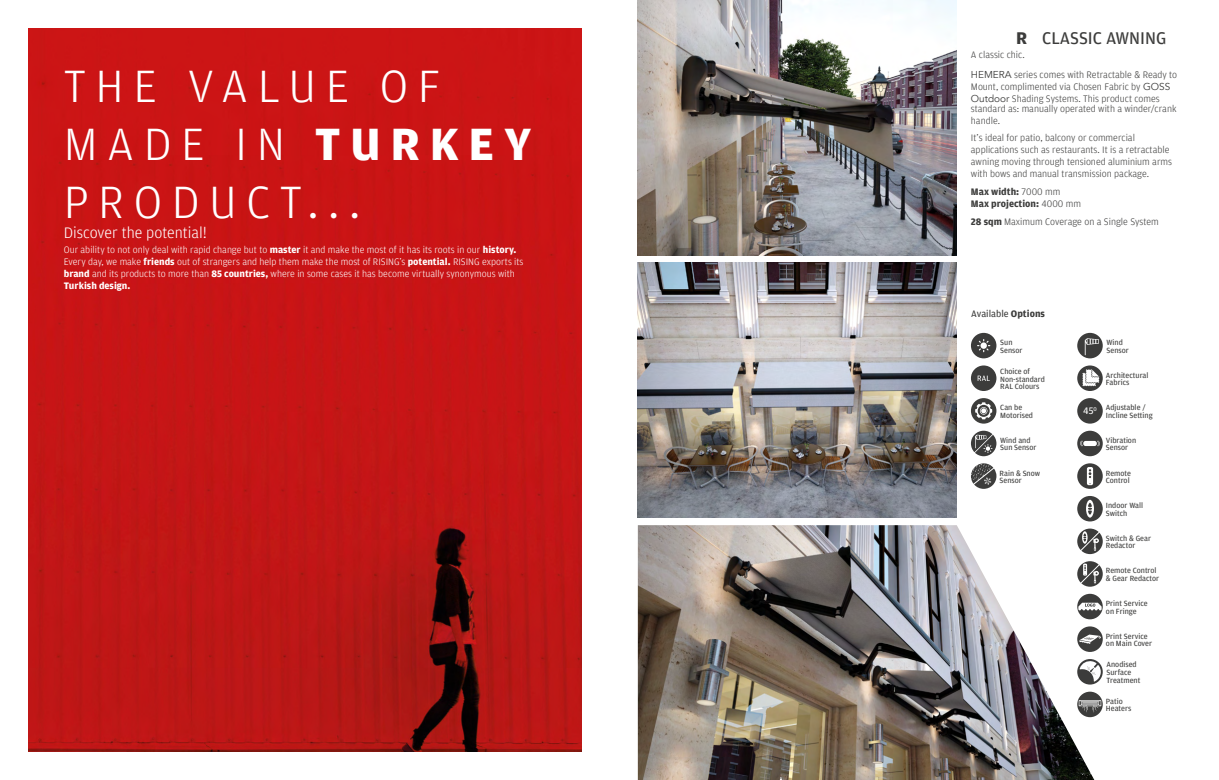
<style>
.page{position:relative;width:1219px;height:780px;background:#fff}
.page>*{position:absolute;margin:0;border:0;box-sizing:border-box;transform-origin:0 0}
.t1{font:300 48px/57.6px "Amplitude";letter-spacing:.2em;color:#fff}
.t2{font:18px "Amplitude";color:#3c3c3b}
.t3{font:300 16.1px "Amplitude";color:#fff}
.t4{font:300 10px/12px "Amplitude";color:#3c3c3b}
.t5{font:300 10px/12px "Amplitude";color:#fff}
.t6{font:700 10px/12px "Amplitude";color:#3c3c3b}
.t7{font:10px "Amplitude";color:#3c3c3b}
.t8{font:8px/7.6px "Amplitude";color:#3c3c3b}
.s1{font-weight:700}
.s2{font-family:"Avenir";font-weight:400}
.s3{font-weight:300}
.s4{font-size:10px;color:#fff}
</style>
<div class="page">
<svg style="left:1077px;top:593px;width:26px;height:26px"></svg>
<img style="left:28px;top:28px;width:553px;height:723px">
<img style="left:638px;top:262px;width:319px;height:256px">
<img style="left:638px;top:0;width:319px;height:256px">
<img style="left:638px;top:525px;width:456px;height:255px">
<svg style="left:971px;top:333px;width:25px;height:25px"></svg>
<svg style="left:971px;top:365px;width:25px;height:26px"></svg>
<svg style="left:1077px;top:333px;width:26px;height:25px"></svg>
<svg style="left:1085px;top:338px;width:14px;height:17px"></svg>
<svg style="left:1077px;top:365px;width:26px;height:26px"></svg>
<div style="left:971px;top:398px;width:25px;height:25px;background:#3d3d3b;border-radius:50%"></div>
<svg style="left:975px;top:402px;width:17px;height:17px"></svg>
<div style="left:1077px;top:398px;width:26px;height:25px;background:#3c3c3b;border-radius:50%"></div>
<svg style="left:971px;top:430px;width:25px;height:26px"></svg>
<svg style="left:1077px;top:430px;width:26px;height:26px"></svg>
<svg style="left:1077px;top:463px;width:26px;height:26px"></svg>
<svg style="left:1077px;top:528px;width:26px;height:26px"></svg>
<svg style="left:1077px;top:561px;width:26px;height:25px"></svg>
<div style="left:1077px;top:496px;width:26px;height:25px;background:#3c3c3b;border-radius:50%"></div>
<svg style="left:1086px;top:499px;width:8px;height:18px"></svg>
<svg style="left:971px;top:463px;width:25px;height:26px"></svg>
<svg style="left:1078px;top:602px;width:24px;height:8px"></svg>
<div style="left:1077px;top:626px;width:26px;height:26px;background:#3c3c3b;border-radius:50%"></div>
<svg style="left:1079px;top:634px;width:22px;height:10px"></svg>
<svg style="left:1077px;top:659px;width:26px;height:25px"></svg>
<svg style="left:1077px;top:691px;width:26px;height:26px"></svg>
<svg style="left:1079px;top:700px;width:22px;height:12px"></svg>
<h1 class="t1" style="left:64px;top:58px;width:469px">THE VALUE OF<br>MADE IN <span class="s1">TURKEY<br></span>PRODUCT...</h1>
<h3 class="t3" style="left:64px;top:223px;width:145px">Discover the potential!</h3>
<p class="t5" style="left:64px;top:243px;width:461px">Our ability to not only deal with rapid change but to <span class="s1">master</span> it and make the most of it has its roots in our <span class="s1">history.<br></span>Every day, we make <span class="s1">friends</span> out of strangers and help them make the most of RISING’s <span class="s1">potential.</span> RISING exports its <span class="s1">brand</span> and its products to more than <span class="s1">85 countries,</span> where in some cases it has become virtually synonymous with <span class="s1">Turkish design.</span></p>
<h2 class="t2" style="left:971px;top:28px;width:197px"><span class="s1">HEMERA</span> CLASSIC AWNING</h2>
<p class="t4" style="left:971px;top:45px;width:208px;line-height:20px">A classic chic.<br><span class="s2">HEMERA</span> series comes with Retractable &amp; Ready to</p>
<p class="t4" style="left:971px;top:81px;width:201px">Mount, complimented via Chosen Fabric by <span class="s2">GOSS<br>Outdoor</span> Shading Systems. This product comes</p>
<p class="t4" style="left:971px;top:102px;width:207px">standard as: manually operated with a winder/crank handle.</p>
<p class="t4" style="left:971px;top:132px;width:203px">It’s ideal for patio, balcony or commercial applications such as restaurants. It is a retractable awning moving through tensioned aluminium arms with bows and manual transmission package.</p>
<p class="t6" style="left:971px;top:186px;width:112px">Max width: <span class="s3">7000 mm<br></span>Max projection: <span class="s3">4000 mm</span></p>
<p class="t4" style="left:971px;top:215px;width:189px"><span class="s1">28 sqm</span> Maximum Coverage on a Single System</p>
<p class="t7" style="left:971px;top:308px;width:75px">Available <span class="s1">Options</span></p>
<p class="t8" style="left:1000px;top:338px;width:24px">Sun<br>Sensor</p>
<p class="t8" style="left:1000px;top:367px;width:46px">Choice of<br>Non-standard<br>RAL Colours</p>
<p class="t8" style="left:1000px;top:404px;width:34px">Can be<br>Motorised</p>
<p class="t8" style="left:1000px;top:436px;width:38px">Wind and<br>Sun Sensor</p>
<p class="t8" style="left:1000px;top:469px;width:42px">Rain &amp; Snow<br>Sensor</p>
<p class="t8" style="left:1106px;top:338px;width:24px">Wind<br>Sensor</p>
<p class="t8" style="left:1106px;top:371px;width:44px">Architectural<br>Fabrics</p>
<p class="t8" style="left:1106px;top:404px;width:48px;text-indent:-23px"><span class="s4">45</span><sub>0</sub> Adjustable /<br>Incline Setting</p>
<p class="t8" style="left:1106px;top:436px;width:32px">Vibration<br>Sensor</p>
<p class="t8" style="left:1106px;top:469px;width:27px">Remote<br>Control</p>
<p class="t8" style="left:1106px;top:501px;width:39px">Indoor Wall<br>Switch</p>
<p class="t8" style="left:1106px;top:534px;width:47px">Switch &amp; Gear<br>Redactor</p>
<p class="t8" style="left:1106px;top:567px;width:55px">Remote Control &amp; Gear Redactor</p>
<p class="t8" style="left:1106px;top:599px;width:43px">Print Service on Fringe</p>
<p class="t8" style="left:1106px;top:632px;width:48px">Print Service on Main Cover</p>
<p class="t8" style="left:1106px;top:661px;width:35px">Anodised<br>Surface<br>Treatment</p>
<p class="t8" style="left:1106px;top:697px;width:27px">Patio<br>Heaters</p>
</div>
